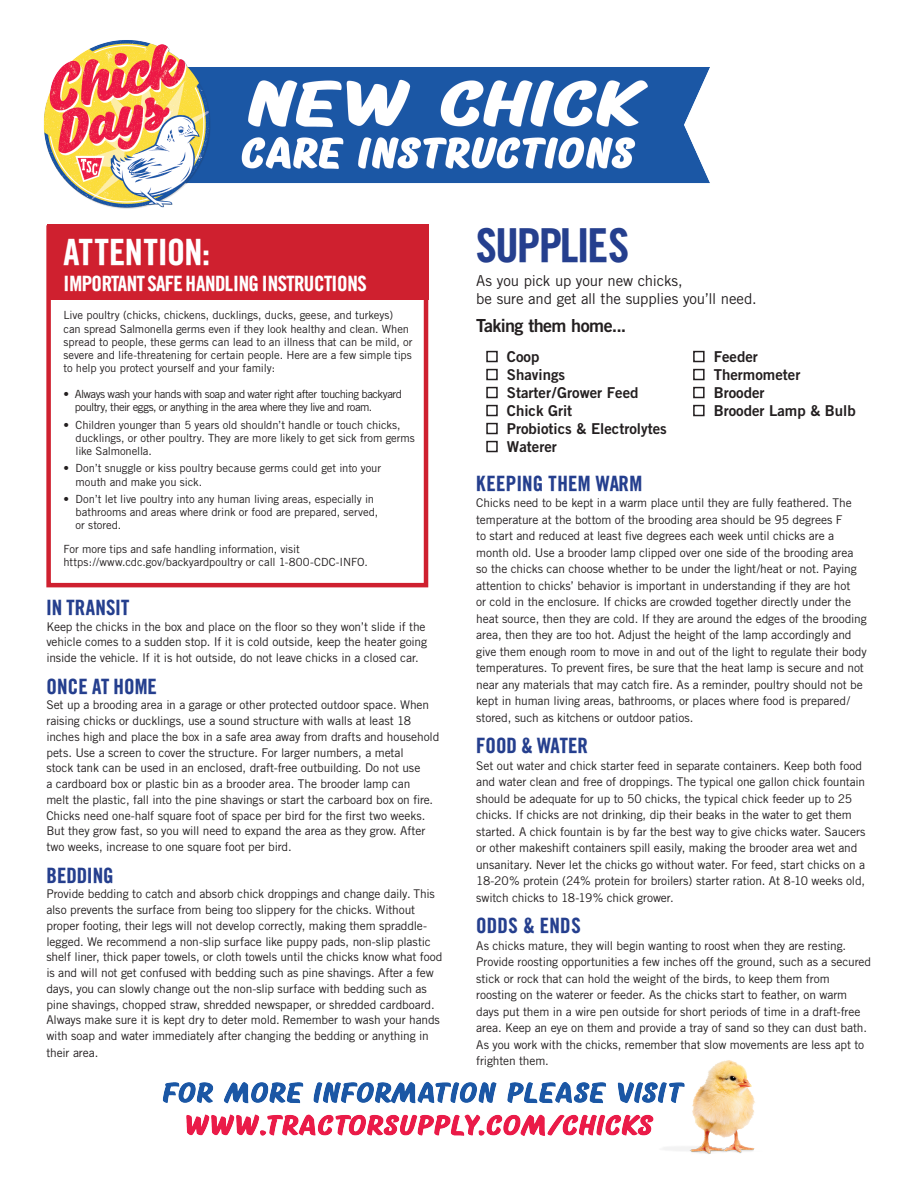
<style>
.page{position:relative;width:918px;height:1188px;background:#fff}
.page>*{position:absolute;margin:0;border:0;box-sizing:border-box;transform-origin:0 0}
.t1{font:46.5px "Trade Gothic X Bold Cond Twenty";letter-spacing:-.03em;color:#253f8e}
.t2{font:36px "Trade Gothic X Bold Cond Twenty";letter-spacing:-.005em;color:#fff}
.t3{font:21px "Trade Gothic X Bold Cond Twenty";letter-spacing:.01em;color:#253f8e}
.t4{font:21px "Trade Gothic X Bold Cond Twenty";letter-spacing:-.025em;color:#fff}
.t5{font:18px "Trade Gothic Bold Two";letter-spacing:-.035em;color:#231f20}
.t6{font:15px/18px "Trade Gothic Bold Two";color:#231f20}
.t7{font:15px/18px "Trade Gothic";letter-spacing:-.01em;color:#231f20}
.t8{font:12px/16.5px "Trade Gothic";letter-spacing:-.01em;color:#231f20}
.t9{font:11.25px/13px "Trade Gothic";letter-spacing:-.01em;color:#231f20}
.t10{font:11.25px/13px "Trade Gothic";letter-spacing:-.045em;color:#231f20}
</style>
<div class="page">
<div style="left:47px;top:225px;width:381px;height:75px;background:#cf202f"></div>
<div style="left:486px;top:351px;width:12px;height:11px;border:2px solid #231f20"></div>
<div style="left:486px;top:369px;width:12px;height:11px;border:2px solid #231f20"></div>
<div style="left:486px;top:387px;width:12px;height:11px;border:2px solid #231f20"></div>
<div style="left:486px;top:405px;width:12px;height:11px;border:2px solid #231f20"></div>
<div style="left:486px;top:423px;width:12px;height:11px;border:2px solid #231f20"></div>
<div style="left:486px;top:441px;width:12px;height:11px;border:2px solid #231f20"></div>
<div style="left:693px;top:351px;width:12px;height:11px;border:2px solid #231f20"></div>
<div style="left:693px;top:369px;width:12px;height:11px;border:2px solid #231f20"></div>
<div style="left:693px;top:387px;width:12px;height:11px;border:2px solid #231f20"></div>
<div style="left:693px;top:405px;width:12px;height:11px;border:2px solid #231f20"></div>
<div style="left:46px;top:225px;width:382px;height:362px;border:4px solid #cf202f"></div>
<img style="left:43px;top:40px;width:667px;height:188px">
<img style="left:162px;top:1060px;width:593px;height:94px">
<h2 class="t2" style="left:63px;top:231px;width:148px">ATTENTION:</h2>
<h3 class="t4" style="left:63px;top:271px;width:305px">IMPORTANT SAFE HANDLING INSTRUCTIONS</h3>
<p class="t9" style="left:63px;top:309px;width:351px">Live poultry (chicks, chickens, ducklings, ducks, geese, and turkeys) can spread Salmonella germs even if they look healthy and clean. When spread to people, these germs can lead to an illness that can be mild, or severe and life-threatening for certain people. Here are a few simple tips to help you protect yourself and your family:</p>
<p class="t10" style="left:75px;top:388px;width:329px;text-indent:-11px">• Always wash your hands with soap and water right after touching backyard poultry, their eggs, or anything in the area where they live and roam.</p>
<p class="t9" style="left:76px;top:418px;width:341px;text-indent:-12px">• Children younger than 5 years old shouldn’t handle or touch chicks, ducklings, or other poultry. They are more likely to get sick from germs like Salmonella.</p>
<p class="t9" style="left:76px;top:462px;width:307px;text-indent:-12px">• Don’t snuggle or kiss poultry because germs could get into your mouth and make you sick.</p>
<p class="t9" style="left:76px;top:492px;width:304px;text-indent:-12px">• Don’t let live poultry into any human living areas, especially in bathrooms and areas where drink or food are prepared, served, or stored.</p>
<p class="t9" style="left:63px;top:542px;width:306px">For more tips and safe handling information, visit https://www.cdc.gov/backyardpoultry or call 1-800-CDC-INFO.</p>
<h3 class="t3" style="left:46px;top:594px;width:85px">IN TRANSIT</h3>
<p class="t8" style="left:46px;top:618px;width:382px;line-height:15.8px">Keep the chicks in the box and place on the floor so they won’t slide if the vehicle comes to a sudden stop. If it is cold outside, keep the heater going inside the vehicle. If it is hot outside, do not leave chicks in a closed car.</p>
<h3 class="t3" style="left:46px;top:673px;width:112px">ONCE AT HOME</h3>
<p class="t8" style="left:46px;top:697px;width:395px;line-height:15.8px">Set up a brooding area in a garage or other protected outdoor space. When raising chicks or ducklings, use a sound structure with walls at least 18 inches high and place the box in a safe area away from drafts and household pets. Use a screen to cover the structure. For larger numbers, a metal<br>stock tank can be used in an enclosed, draft-free outbuilding. Do not use<br>a cardboard box or plastic bin as a brooder area. The brooder lamp can<br>melt the plastic, fall into the pine shavings or start the carboard box on fire.<br>Chicks need one-half square foot of space per bird for the first two weeks.<br>But they grow fast, so you will need to expand the area as they grow. After two weeks, increase to one square foot per bird.</p>
<h3 class="t3" style="left:46px;top:862px;width:69px">BEDDING</h3>
<p class="t8" style="left:46px;top:886px;width:398px;line-height:15.8px">Provide bedding to catch and absorb chick droppings and change daily. This also prevents the surface from being too slippery for the chicks. Without proper footing, their legs will not develop correctly, making them spraddle&shy;legged. We recommend a non-slip surface like puppy pads, non-slip plastic shelf liner, thick paper towels, or cloth towels until the chicks know what food is and will not get confused with bedding such as pine shavings. After a few days, you can slowly change out the non-slip surface with bedding such as pine shavings, chopped straw, shredded newspaper, or shredded cardboard.<br>Always make sure it is kept dry to deter mold. Remember to wash your hands with soap and water immediately after changing the bedding or anything in their area.</p>
<h1 class="t1" style="left:476px;top:217px;width:154px">SUPPLIES</h1>
<p class="t7" style="left:476px;top:272px;width:282px">As you pick up your new chicks,<br>be sure and get all the supplies you’ll need.</p>
<h3 class="t5" style="left:476px;top:315px;width:152px">Taking them home...</h3>
<p class="t6" style="left:507px;top:348px;width:161px">Coop<br>Shavings<br>Starter/Grower Feed<br>Chick Grit<br>Probiotics &amp; Electrolytes<br>Waterer</p>
<p class="t6" style="left:714px;top:348px;width:144px">Feeder<br>Thermometer<br>Brooder<br>Brooder Lamp &amp; Bulb</p>
<h3 class="t3" style="left:476px;top:470px;width:168px">KEEPING THEM WARM</h3>
<p class="t8" style="left:476px;top:495px;width:392px">Chicks need to be kept in a warm place until they are fully feathered. The temperature at the bottom of the brooding area should be 95 degrees F<br>to start and reduced at least five degrees each week until chicks are a month old. Use a brooder lamp clipped over one side of the brooding area so the chicks can choose whether to be under the light/heat or not. Paying attention to chicks’ behavior is important in understanding if they are hot<br>or cold in the enclosure. If chicks are crowded together directly under the heat source, then they are cold. If they are around the edges of the brooding area, then they are too hot. Adjust the height of the lamp accordingly and give them enough room to move in and out of the light to regulate their body temperatures. To prevent fires, be sure that the heat lamp is secure and not near any materials that may catch fire. As a reminder, poultry should not be kept in human living areas, bathrooms, or places where food is prepared/ stored, such as kitchens or outdoor patios.</p>
<h3 class="t3" style="left:476px;top:733px;width:113px">FOOD &amp; WATER</h3>
<p class="t8" style="left:476px;top:757px;width:391px">Set out water and chick starter feed in separate containers. Keep both food and water clean and free of droppings. The typical one gallon chick fountain should be adequate for up to 50 chicks, the typical chick feeder up to 25 chicks. If chicks are not drinking, dip their beaks in the water to get them started. A chick fountain is by far the best way to give chicks water. Saucers or other makeshift containers spill easily, making the brooder area wet and unsanitary. Never let the chicks go without water. For feed, start chicks on a 18-20% protein (24% protein for broilers) starter ration. At 8-10 weeks old, switch chicks to 18-19% chick grower.</p>
<h3 class="t3" style="left:476px;top:913px;width:106px">ODDS &amp; ENDS</h3>
<p class="t8" style="left:476px;top:937px;width:397px">As chicks mature, they will begin wanting to roost when they are resting.<br>Provide roosting opportunities a few inches off the ground, such as a secured stick or rock that can hold the weight of the birds, to keep them from roosting on the waterer or feeder. As the chicks start to feather, on warm days put them in a wire pen outside for short periods of time in a draft-free area. Keep an eye on them and provide a tray of sand so they can dust bath.<br>As you work with the chicks, remember that slow movements are less apt to frighten them.</p>
</div>
